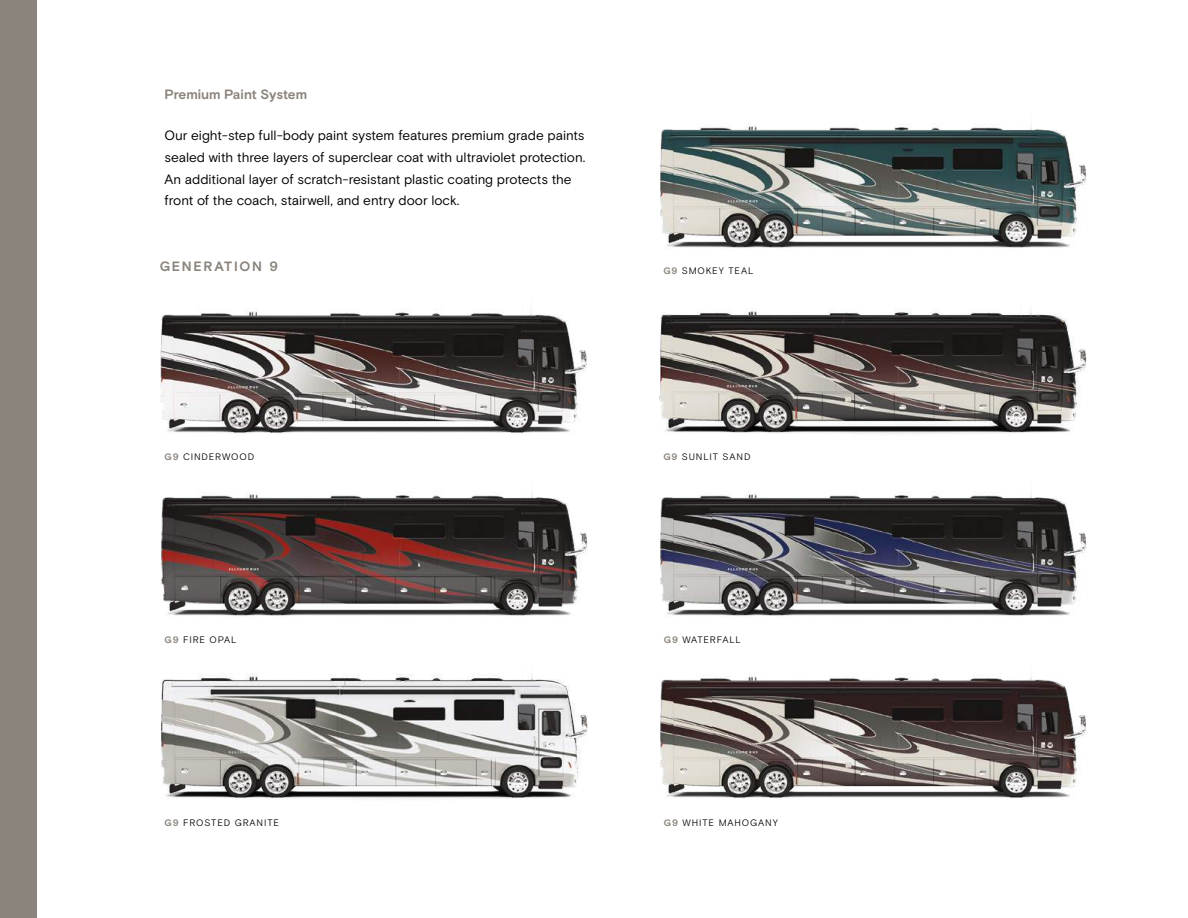
<style>
.page{position:relative;width:1188px;height:918px;background:#fff}
.page>*{position:absolute;margin:0;border:0;box-sizing:border-box;transform-origin:0 0}
.t1{font:13.5px/21.8px "Basis Grotesque Pro";letter-spacing:-.005em;color:#000}
.t2{font:700 13.5px "Basis Grotesque Pro";color:#8b847c}
.t3{font:700 13.5px "Basis Grotesque Pro";letter-spacing:.125em;color:#8b847c}
.t4{font:9.3px "Basis Grotesque Pro Off White";letter-spacing:.09em;color:#000}
.s1{font-family:"Basis Grotesque Pro";font-weight:700;color:#8b847c}
</style>
<div class="page">
<div style="left:0;top:0;width:38px;height:918px;background:#8b847c"></div>
<img style="left:161px;top:673px;width:427px;height:126px">
<img style="left:161px;top:494px;width:426px;height:122px">
<img style="left:160px;top:311px;width:427px;height:122px">
<img style="left:660px;top:676px;width:426px;height:122px">
<img style="left:660px;top:494px;width:426px;height:122px">
<img style="left:660px;top:126px;width:426px;height:122px">
<img style="left:659px;top:309px;width:428px;height:125px">
<p class="t2" style="left:165px;top:86px;width:144px">Premium Paint System</p>
<p class="t1" style="left:165px;top:125px;width:422px">Our eight-step full-body paint system features premium grade paints sealed with three layers of superclear coat with ultraviolet protection.<br>An additional layer of scratch-resistant plastic coating protects the front of the coach, stairwell, and entry door lock.</p>
<p class="t3" style="left:160px;top:259px;width:120px">GENERATION 9</p>
<p class="t4" style="left:663px;top:265px;width:92px"><span class="s1">G9</span> SMOKEY TEAL</p>
<p class="t4" style="left:165px;top:452px;width:91px"><span class="s1">G9</span> CINDERWOOD</p>
<p class="t4" style="left:663px;top:452px;width:89px"><span class="s1">G9</span> SUNLIT SAND</p>
<p class="t4" style="left:165px;top:634px;width:73px"><span class="s1">G9</span> FIRE OPAL</p>
<p class="t4" style="left:664px;top:634px;width:78px"><span class="s1">G9</span> WATERFALL</p>
<p class="t4" style="left:165px;top:817px;width:116px"><span class="s1">G9</span> FROSTED GRANITE</p>
<p class="t4" style="left:664px;top:817px;width:115px"><span class="s1">G9</span> WHITE MAHOGANY</p>
</div>
